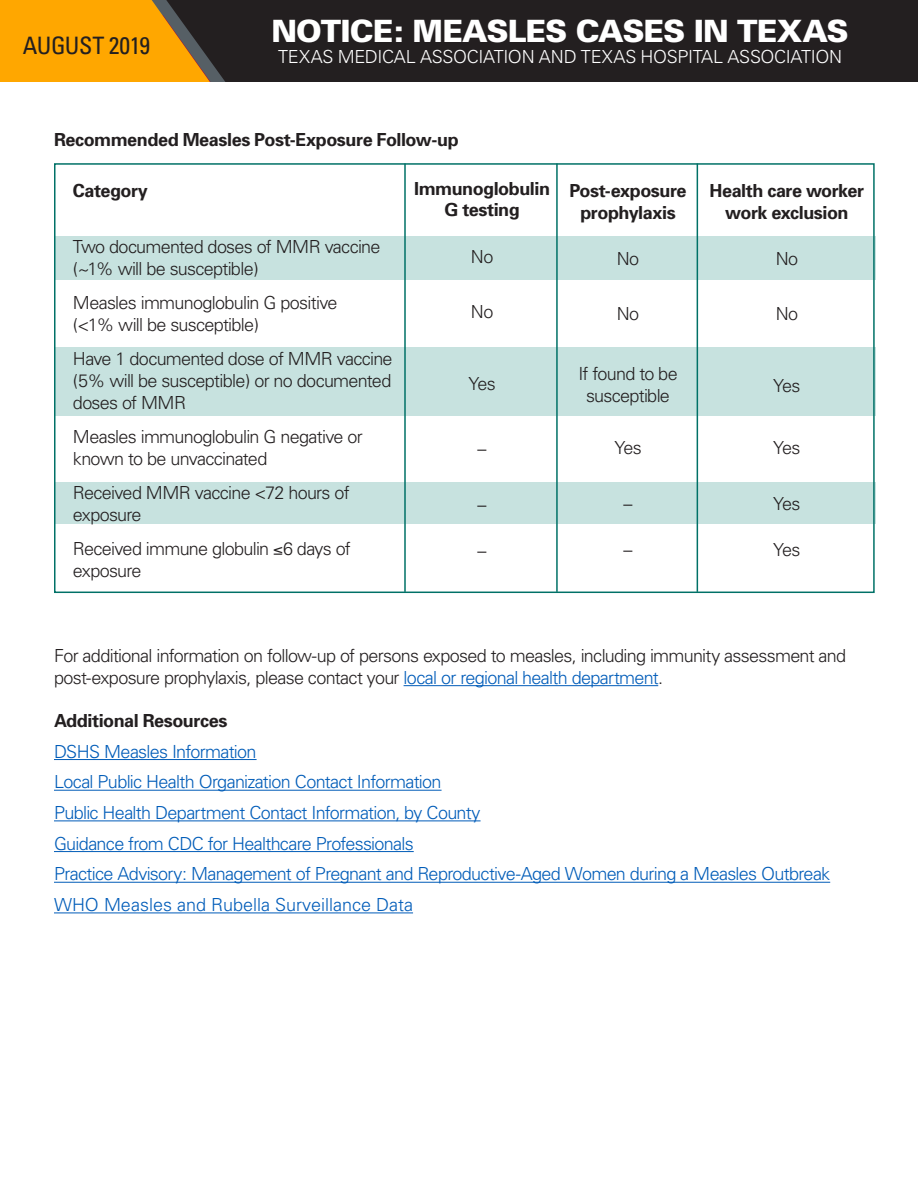
<style>
.page{position:relative;width:918px;height:1188px;background:#fff}
.page>*{position:absolute;margin:0;border:0;box-sizing:border-box;transform-origin:0 0}
.t1{font:900 30.75px "Univers";letter-spacing:-.03em;color:#fff}
.t2{font:condensed 24px "Univers";letter-spacing:-.02em;color:#231f20}
.tabs{font:300 18px/21.6px "Univers";letter-spacing:-.04em;color:#231f20}
.Heading_2{font:300 18px "Univers";letter-spacing:-.04em;color:#005cb8}
.Body_Text{font:300 18px/21.6px "Univers";letter-spacing:-.04em;color:#231f20}
.tabs-2{font:700 18px/21.6px "Univers";letter-spacing:-.025em;color:#231f20;text-align:center}
.Heading_2-2{font:700 18px "Univers";letter-spacing:-.025em;color:#231f20}
.t3{font:300 18px "Univers";letter-spacing:-.015em;color:#fff}
.Heading_2-3{font:300 18px "Univers";letter-spacing:-.03em;color:#005cb9}
.Heading_2-4{font:300 18px "Univers";color:#005cb9}
.s1{color:#005cb9}
</style>
<div class="page">
<div style="left:95px;top:0;width:823px;height:83px;background:#231f20"></div>
<svg style="left:0;top:0;width:210px;height:82px"></svg>
<svg style="left:57px;top:82px;width:861px;height:508px"></svg>
<hr style="left:404px;top:685px;width:254px;height:1px;background:#005cb9">
<hr style="left:54px;top:759px;width:203px;height:1px;background:#005cb8">
<hr style="left:54px;top:790px;width:388px;height:1px;background:#005cb8">
<hr style="left:54px;top:820px;width:427px;height:1px;background:#005cb9">
<hr style="left:54px;top:851px;width:360px;height:1px;background:#005cb8">
<hr style="left:54px;top:882px;width:776px;height:1px;background:#005cb8">
<hr style="left:54px;top:912px;width:359px;height:1px;background:#005cb9">
<div style="left:55px;top:237px;width:821px;height:43px;background:#c7e2df"></div>
<div style="left:55px;top:347px;width:821px;height:69px;background:#c7e2df"></div>
<div style="left:55px;top:483px;width:821px;height:41px;background:#c7e2df"></div>
<div style="left:54px;top:163px;width:821px;height:430px;border:2px solid #007167"></div>
<hr style="left:404px;top:164px;width:2px;height:428px;background:#007167">
<hr style="left:556px;top:164px;width:2px;height:428px;background:#007167">
<hr style="left:697px;top:164px;width:1px;height:428px;background:#007167">
<h2 class="t2" style="left:23px;top:30px;width:129px">AUGUST 2019</h2>
<h1 class="t1" style="left:271px;top:12px;width:579px">NOTICE: MEASLES CASES IN TEXAS</h1>
<p class="t3" style="left:278px;top:46px;width:566px">TEXAS MEDICAL ASSOCIATION AND TEXAS HOSPITAL ASSOCIATION</p>
<p class="Heading_2-2" style="left:54px;top:129px;width:406px">Recommended Measles Post-Exposure Follow-up</p>
<p class="tabs-2" style="left:73px;top:180px;width:77px">Category</p>
<p class="tabs" style="left:73px;top:236px;width:309px">Two documented doses of MMR vaccine (~1% will be susceptible)</p>
<p class="tabs" style="left:73px;top:292px;width:266px">Measles immunoglobulin G positive (&lt;1% will be susceptible)</p>
<p class="tabs" style="left:73px;top:348px;width:321px;text-align:justify">Have 1 documented dose of MMR vaccine (5% will be susceptible) or no documented doses of MMR</p>
<p class="tabs" style="left:73px;top:426px;width:291px">Measles immunoglobulin G negative or known to be unvaccinated</p>
<p class="tabs" style="left:73px;top:482px;width:278px">Received MMR vaccine &lt;72 hours of exposure</p>
<p class="tabs" style="left:73px;top:538px;width:280px">Received immune globulin ≤6 days of exposure</p>
<p class="tabs-2" style="left:414px;top:178px;width:137px">Immunoglobulin<br>G testing</p>
<p class="tabs" style="left:471px;top:245px;width:24px">No</p>
<p class="tabs" style="left:471px;top:301px;width:24px">No</p>
<p class="tabs" style="left:468px;top:373px;width:29px">Yes</p>
<p class="tabs" style="left:478px;top:438px;width:10px">–</p>
<p class="tabs" style="left:478px;top:493px;width:10px">–</p>
<p class="tabs" style="left:478px;top:540px;width:10px">–</p>
<p class="tabs-2" style="left:569px;top:180px;width:119px">Post-exposure prophylaxis</p>
<p class="tabs" style="left:617px;top:248px;width:24px">No</p>
<p class="tabs" style="left:617px;top:303px;width:24px">No</p>
<p class="tabs" style="left:578px;top:363px;width:101px;text-align:center">If found to be susceptible</p>
<p class="tabs" style="left:614px;top:437px;width:29px">Yes</p>
<p class="tabs" style="left:624px;top:493px;width:10px">–</p>
<p class="tabs" style="left:624px;top:539px;width:10px">–</p>
<p class="tabs-2" style="left:710px;top:180px;width:156px">Health care worker work exclusion</p>
<p class="tabs" style="left:776px;top:248px;width:24px">No</p>
<p class="tabs" style="left:776px;top:303px;width:24px">No</p>
<p class="tabs" style="left:773px;top:375px;width:29px">Yes</p>
<p class="tabs" style="left:773px;top:437px;width:29px">Yes</p>
<p class="tabs" style="left:773px;top:493px;width:29px">Yes</p>
<p class="tabs" style="left:773px;top:539px;width:29px">Yes</p>
<p class="Body_Text" style="left:54px;top:645px;width:794px">For additional information on follow-up of persons exposed to measles, including immunity assessment and post-exposure prophylaxis, please contact your <span class="s1">local or regional health department</span>.</p>
<p class="Heading_2-2" style="left:54px;top:710px;width:175px">Additional Resources</p>
<p class="Heading_2" style="left:54px;top:741px;width:204px">DSHS Measles Information</p>
<p class="Heading_2" style="left:54px;top:771px;width:389px">Local Public Health Organization Contact Information</p>
<p class="Heading_2-3" style="left:54px;top:802px;width:428px">Public Health Department Contact Information, by County</p>
<p class="Heading_2" style="left:54px;top:833px;width:361px">Guidance from CDC for Healthcare Professionals</p>
<p class="Heading_2" style="left:54px;top:863px;width:778px">Practice Advisory: Management of Pregnant and Reproductive-Aged Women during a Measles Outbreak</p>
<p class="Heading_2-4" style="left:54px;top:894px;width:361px">WHO Measles and Rubella Surveillance Data</p>
</div>
